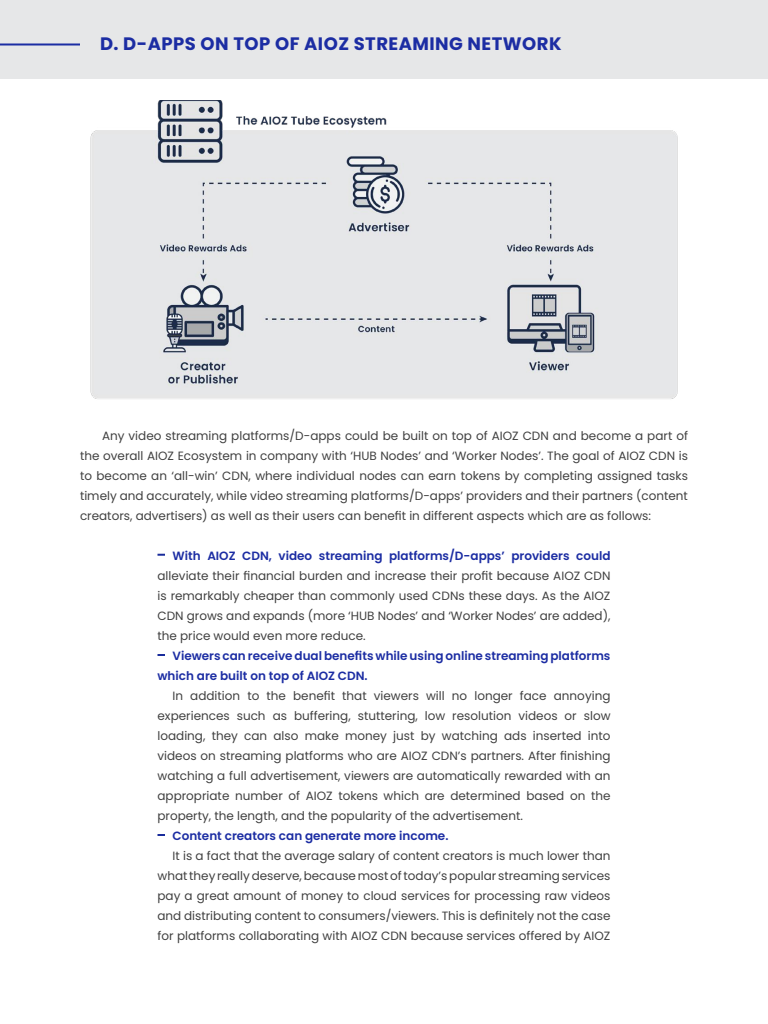
<style>
.page{position:relative;width:768px;height:1024px;background:#fff}
.page>*{position:absolute;margin:0;border:0;box-sizing:border-box;transform-origin:0 0}
.t1{font:700 18px "Poppins";letter-spacing:.025em;color:#1c2da3}
.t2{font:12px/20px "Poppins";color:#404040;text-align:justify}
.t3{font:600 12px/20px "Poppins";color:#1c2da3}
</style>
<div class="page">
<div style="left:0;top:0;width:768px;height:79px;background:#e6e7e8"></div>
<hr style="left:0;top:44px;width:80px;height:2px;background:#1c2da3">
<svg style="left:158px;top:554px;width:7px;height:2px"></svg>
<svg style="left:158px;top:654px;width:7px;height:2px"></svg>
<img style="left:90px;top:100px;width:588px;height:299px">
<svg style="left:158px;top:834px;width:7px;height:2px"></svg>
<h1 class="t1" style="left:100px;top:34px;width:463px">D. D-APPS ON TOP OF AIOZ STREAMING NETWORK</h1>
<p class="t2" style="left:80px;top:426px;width:610px;text-indent:22px">Any video streaming platforms/D-apps could be built on top of AIOZ CDN and become a part of the overall AIOZ Ecosystem in company with ‘HUB Nodes’ and ‘Worker Nodes’. The goal of AIOZ CDN is to become an ‘all-win’ CDN, where individual nodes can earn tokens by completing assigned tasks timely and accurately, while video streaming platforms/D-apps’ providers and their partners (content creators, advertisers) as well as their users can benefit in different aspects which are as follows:</p>
<p class="t3" style="left:172px;top:546px;width:439px">With AIOZ CDN, video streaming platforms/D-apps’ providers could</p>
<p class="t2" style="left:158px;top:566px;width:454px">alleviate their financial burden and increase their profit because AIOZ CDN is remarkably cheaper than commonly used CDNs these days. As the AIOZ CDN grows and expands (more ‘HUB Nodes’ and ‘Worker Nodes’ are added), the price would even more reduce.</p>
<p class="t3" style="left:158px;top:646px;width:455px;text-indent:15px">Viewers can receive dual benefits while using online streaming platforms which are built on top of AIOZ CDN.</p>
<p class="t2" style="left:158px;top:686px;width:455px;text-indent:15px">In addition to the benefit that viewers will no longer face annoying experiences such as buffering, stuttering, low resolution videos or slow loading, they can also make money just by watching ads inserted into videos on streaming platforms who are AIOZ CDN’s partners. After finishing watching a full advertisement, viewers are automatically rewarded with an appropriate number of AIOZ tokens which are determined based on the property, the length, and the popularity of the advertisement.</p>
<p class="t3" style="left:172px;top:826px;width:277px">Content creators can generate more income.</p>
<p class="t2" style="left:158px;top:846px;width:455px;text-indent:15px">It is a fact that the average salary of content creators is much lower than what they really deserve, because most of today’s popular streaming services pay a great amount of money to cloud services for processing raw videos and distributing content to consumers/viewers. This is definitely not the case for platforms collaborating with AIOZ CDN because services offered by AIOZ</p>
</div>
